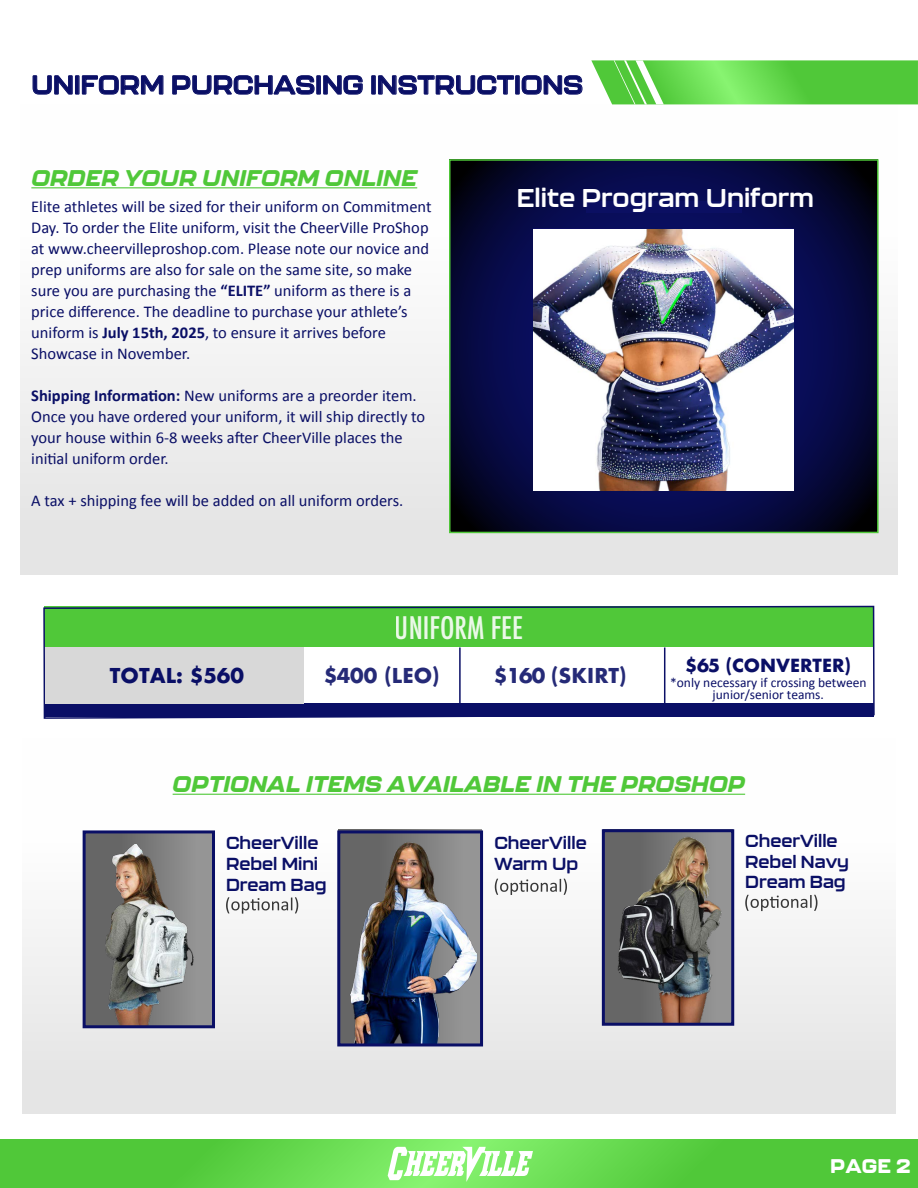
<style>
.page{position:relative;width:918px;height:1188px;background:#fff}
.page>*{position:absolute;margin:0;border:0;box-sizing:border-box;transform-origin:0 0}
.t1{font:500 condensed 30.3px "Futura";color:#fff}
.t2{font:700 26.1px "Kallisto";color:#0a0f66}
.t3{font:700 25.5px "Kallisto";color:#fff}
.t4{font:italic 800 22.5px "Kallisto";color:#50c839}
.t5{font:700 19.95px "Futura";color:#0a0f66}
.t6{font:800 19.65px "Kallisto";color:#fff}
.t7{font:700 17.55px "Futura";color:#0a0f66}
.t8{font:700 17.25px/20.9px "Kallisto";color:#0a0f66}
.t9{font:16.5px/21px "Calibri";color:#0a0f66}
.t10{font:13.5px/12px "Calibri";color:#0a0f66;text-align:center}
.s1{font-weight:700}
</style>
<div class="page">
<div style="left:20px;top:105px;width:878px;height:469px;background:linear-gradient(to bottom,#fff,#e4e4e4)"></div>
<div style="left:22px;top:738px;width:874px;height:375px;background:linear-gradient(to bottom,#fff,#e3e3e3)"></div>
<svg style="left:0;top:1140px;width:918px;height:48px;background:#5bd044"></svg>
<svg style="left:388px;top:1147px;width:145px;height:35px"></svg>
<hr style="left:31px;top:187px;width:386px;height:1px;background:#50c839">
<svg style="left:591px;top:60px;width:327px;height:44px;background:#69d554"></svg>
<svg style="left:32px;top:75px;width:41px;height:20px"></svg>
<div style="left:75px;top:75px;width:4px;height:20px;border:1px solid #0a0f66"></div>
<svg style="left:82px;top:75px;width:82px;height:20px"></svg>
<svg style="left:172px;top:75px;width:143px;height:37px"></svg>
<div style="left:316px;top:75px;width:5px;height:20px;border:1px solid #0a0f66"></div>
<svg style="left:323px;top:75px;width:40px;height:20px"></svg>
<div style="left:371px;top:75px;width:5px;height:20px;border:1px solid #0a0f66"></div>
<svg style="left:378px;top:75px;width:136px;height:37px"></svg>
<div style="left:515px;top:75px;width:5px;height:20px;border:1px solid #0a0f66"></div>
<svg style="left:521px;top:75px;width:62px;height:37px"></svg>
<svg style="left:43px;top:605px;width:832px;height:114px"></svg>
<div style="left:45px;top:647px;width:258px;height:57px;background:#d8d8d8"></div>
<hr style="left:664px;top:647px;width:1px;height:68px;background:#0a0f66">
<svg style="left:452px;top:162px;width:424px;height:368px;background:#070a3f"></svg>
<div style="left:449px;top:159px;width:430px;height:374px;border:2px solid #50c839"></div>
<div style="left:586px;top:201px;width:155px;height:12px;background:#0b0f62"></div>
<img style="left:534px;top:229px;width:260px;height:261px">
<div style="left:338px;top:829px;width:144px;height:216px;background:#666"></div>
<img style="left:350px;top:835px;width:129px;height:207px">
<div style="left:84px;top:832px;width:130px;height:195px;background:linear-gradient(to right,#5b5b5c,#999)"></div>
<img style="left:105px;top:845px;width:90px;height:179px">
<svg style="left:226px;top:897px;width:72px;height:17px"></svg>
<div style="left:603px;top:829px;width:130px;height:195px;background:#959595"></div>
<svg style="left:745px;top:895px;width:72px;height:16px"></svg>
<img style="left:606px;top:833px;width:116px;height:189px">
<svg style="left:495px;top:879px;width:72px;height:16px"></svg>
<div style="left:83px;top:830px;width:132px;height:198px;border:3px solid #0a0f66"></div>
<div style="left:337px;top:830px;width:146px;height:216px;border:3px solid #0a0f66"></div>
<div style="left:602px;top:829px;width:132px;height:197px;border:3px solid #0a0f66"></div>
<hr style="left:173px;top:794px;width:572px;height:1px;background:#50c839">
<h2 class="t2" style="left:31px;top:69px;width:553px">UNIFORM PURCHASING INSTRUCTIONS</h2>
<h3 class="t4" style="left:31px;top:164px;width:387px">ORDER YOUR UNIFORM ONLINE</h3>
<p class="t9" style="left:31px;top:195px;width:402px">Elite athletes will be sized for their uniform on Commitment Day. To order the Elite uniform, visit the CheerVille ProShop at www.cheervilleproshop.com. Please note our novice and prep uniforms are also for sale on the same site, so make sure you are purchasing the <span class="s1">“ELITE”</span> uniform as there is a price difference. The deadline to purchase your athlete’s uniform is <span class="s1">July 15th, 2025</span>, to ensure it arrives before Showcase in November.</p>
<p class="t9" style="left:31px;top:384px;width:396px"><span class="s1">Shipping Information:</span> New uniforms are a preorder item.<br>Once you have ordered your uniform, it will ship directly to your house within 6-8 weeks after CheerVille places the initial uniform order.</p>
<p class="t9" style="left:31px;top:489px;width:374px">A tax + shipping fee will be added on all uniform orders.</p>
<h3 class="t3" style="left:517px;top:182px;width:299px">Elite Program Uniform</h3>
<h1 class="t1" style="left:395px;top:609px;width:130px">UNIFORM FEE</h1>
<p class="t5" style="left:110px;top:661px;width:136px">TOTAL: $560</p>
<p class="t5" style="left:323px;top:661px;width:118px">$400 (LEO)</p>
<p class="t5" style="left:493px;top:661px;width:135px">$160 (SKIRT)</p>
<p class="t7" style="left:685px;top:653px;width:168px">$65 (CONVERTER)</p>
<p class="t10" style="left:670px;top:676px;width:198px">*only necessary if crossing between junior/senior teams.</p>
<h3 class="t4" style="left:173px;top:770px;width:574px">OPTIONAL ITEMS AVAILABLE IN THE PROSHOP</h3>
<p class="t8" style="left:226px;top:832px;width:102px">CheerVille<br>Rebel Mini<br>Dream Bag</p>
<p class="t8" style="left:494px;top:832px;width:94px">CheerVille<br>Warm Up</p>
<p class="t8" style="left:745px;top:830px;width:105px">CheerVille<br>Rebel Navy<br>Dream Bag</p>
<p class="t6" style="left:830px;top:1153px;width:82px">PAGE 2</p>
</div>
